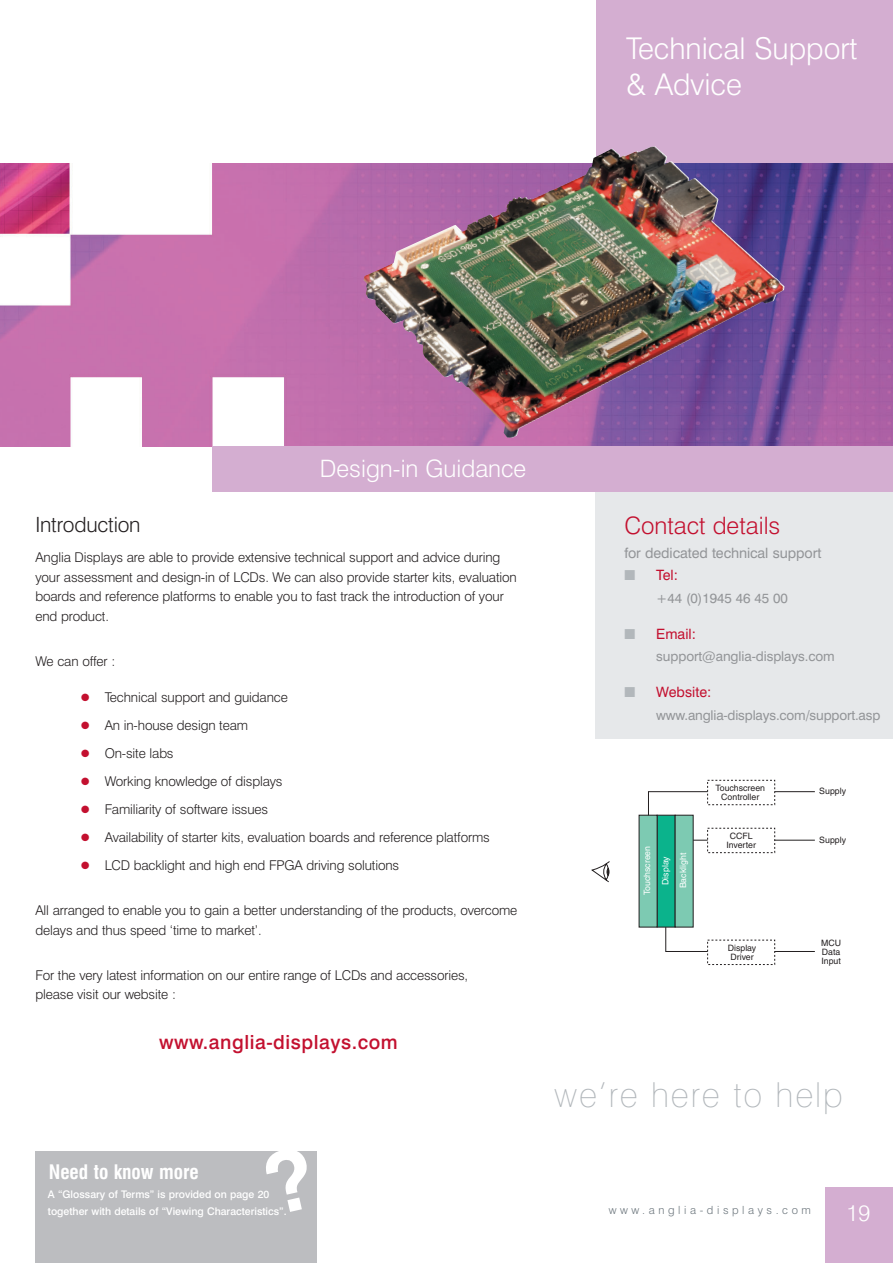
<style>
.page{position:relative;width:893px;height:1263px;background:#fff}
.page>*{position:absolute;margin:0;border:0;box-sizing:border-box;transform-origin:0 0}
.t1{font:100 34.5px "Swiss 721 BT";letter-spacing:.05em;color:#b2b7bb}
.t2{font:300 30px/36.5px "Swiss 721 BT";color:#fff}
.t3{font:300 24px "Swiss 721 BT";color:#fff}
.t4{font:300 24px "Swiss 721 BT";color:#c3102f}
.t5{font:300 22.5px "Swiss 721 BT";color:#fff}
.t6{font:300 21px "Swiss 721 BT";letter-spacing:-.01em;color:#231f20}
.t7{font:500 19.5px "Swiss 721 BT";letter-spacing:.03em;color:#c3102f}
.t8{font:700 condensed 19.5px "Swiss 721 BT";color:#fff}
.t9{font:14.25px "Swiss 721 BT";letter-spacing:-.005em;color:#939598}
.t10{font:14.25px "Swiss 721 BT";color:#c3102f}
.t11{font:300 13.5px/19.5px "Swiss 721 BT";letter-spacing:-.01em;color:#231f20}
.t12{font:13.5px "Swiss 721 BT";letter-spacing:-.005em;color:#939598}
.t13{font:300 11.25px "Swiss 721 BT";letter-spacing:.32em;color:#6a747b}
.t14{font:500 10.5px/16.8px "Swiss 721 BT";color:#fff}
.t15{font:8.7px/8.9px "Helvetica";color:#231f20;text-align:center}
.t16{font:8.7px/18px "Helvetica";color:#fff;text-align:center}
.s1{color:#c3102f}
.s2{color:#b2b7bb}
</style>
<div class="page">
<div style="left:595px;top:162px;width:298px;height:577px;background:#e6e8ea"></div>
<div style="left:825px;top:1188px;width:68px;height:75px;background:#d4aed1"></div>
<div style="left:597px;top:0;width:296px;height:169px;background:#d4aed1"></div>
<img style="left:0;top:164px;width:893px;height:282px">
<div style="left:212px;top:447px;width:681px;height:45px;background:#d4aed1"></div>
<img style="left:363px;top:146px;width:421px;height:292px">
<div style="left:36px;top:1152px;width:281px;height:111px;background:#bcbdc0"></div>
<div style="left:657px;top:815px;width:18px;height:112px;background:#0bb38c;border:1px solid #231f20"></div>
<svg style="left:591px;top:861px;width:19px;height:22px"></svg>
<div style="left:639px;top:815px;width:18px;height:112px;background:#7dcab2"></div>
<div style="left:675px;top:815px;width:18px;height:112px;background:#7dcab2;border:1px solid #231f20"></div>
<svg style="left:648px;top:791px;width:59px;height:25px"></svg>
<div style="left:707px;top:780px;width:68px;height:25px;border:1px dashed #231f20"></div>
<hr style="left:775px;top:791px;width:40px;height:1px;background:#231f20">
<svg style="left:693px;top:840px;width:14px;height:1px"></svg>
<hr style="left:775px;top:840px;width:40px;height:1px;background:#231f20">
<div style="left:707px;top:940px;width:68px;height:25px;border:1px dashed #231f20"></div>
<svg style="left:665px;top:927px;width:150px;height:25px"></svg>
<svg style="left:262px;top:1151px;width:54px;height:1px"></svg>
<h2 class="t2" style="left:626px;top:31px;width:233px">Technical Support &amp; Advice</h2>
<h3 class="t3" style="left:320px;top:458px;width:208px">Design-in Guidance</h3>
<h3 class="t6" style="left:35px;top:515px;width:107px">Introduction</h3>
<p class="t11" style="left:35px;top:548px;width:483px">Anglia Displays are able to provide extensive technical support and advice during your assessment and design-in of LCDs. We can also provide starter kits, evaluation boards and reference platforms to enable you to fast track the introduction of your end product.</p>
<p class="t11" style="left:35px;top:652px;width:81px">We can offer :</p>
<p class="t11" style="left:81px;top:688px;width:208px"><span class="s1">●</span> Technical support and guidance</p>
<p class="t11" style="left:81px;top:716px;width:169px"><span class="s1">●</span> An in-house design team</p>
<p class="t11" style="left:81px;top:744px;width:94px"><span class="s1">●</span> On-site labs</p>
<p class="t11" style="left:81px;top:772px;width:203px"><span class="s1">●</span> Working knowledge of displays</p>
<p class="t11" style="left:81px;top:800px;width:189px"><span class="s1">●</span> Familiarity of software issues</p>
<p class="t11" style="left:81px;top:828px;width:410px"><span class="s1">●</span> Availability of starter kits, evaluation boards and reference platforms</p>
<p class="t11" style="left:81px;top:856px;width:320px"><span class="s1">●</span> LCD backlight and high end FPGA driving solutions</p>
<p class="t11" style="left:35px;top:901px;width:483px">All arranged to enable you to gain a better understanding of the products, overcome delays and thus speed ‘time to market’.</p>
<p class="t11" style="left:35px;top:966px;width:434px">For the very latest information on our entire range of LCDs and accessories, please visit our website :</p>
<h3 class="t7" style="left:159px;top:1033px;width:240px">www.anglia-displays.com</h3>
<h3 class="t8" style="left:49px;top:1164px;width:152px">Need to know more</h3>
<p class="t14" style="left:48px;top:1187px;width:240px">A “Glossary of Terms” is provided on page 20 together with details of “Viewing Characteristics”.</p>
<h3 class="t4" style="left:624px;top:515px;width:157px">Contact details</h3>
<p class="t9" style="left:624px;top:546px;width:198px">for dedicated technical support</p>
<p class="t10" style="left:624px;top:569px;width:55px"><span class="s2">■</span> Tel:</p>
<p class="t12" style="left:656px;top:593px;width:133px">+44 (0)1945 46 45 00</p>
<p class="t10" style="left:624px;top:627px;width:73px"><span class="s2">■</span> Email:</p>
<p class="t12" style="left:656px;top:651px;width:180px">support@anglia-displays.com</p>
<p class="t10" style="left:624px;top:686px;width:88px"><span class="s2">■</span> Website:</p>
<p class="t12" style="left:656px;top:709px;width:226px">www.anglia-displays.com/support.asp</p>
<p class="t16" style="left:639px;top:895px;width:51px;rotate:-90deg">Touchscreen<br>Display<br>Backlight</p>
<p class="t15" style="left:715px;top:785px;width:51px">Touchscreen<br>Controller</p>
<p class="t15" style="left:819px;top:788px;width:28px">Supply</p>
<p class="t15" style="left:726px;top:833px;width:31px">CCFL<br>Inverter</p>
<p class="t15" style="left:819px;top:836px;width:28px">Supply</p>
<p class="t15" style="left:728px;top:944px;width:30px;text-align:left">Display<br>Driver</p>
<p class="t15" style="left:821px;top:940px;width:21px;text-align:justify">MCU Data Input</p>
<h1 class="t1" style="left:554px;top:1082px;width:290px">we’re here to help</h1>
<p class="t13" style="left:609px;top:1205px;width:204px">www.anglia-displays.com</p>
<h3 class="t5" style="left:846px;top:1204px;width:25px">19</h3>
</div>
